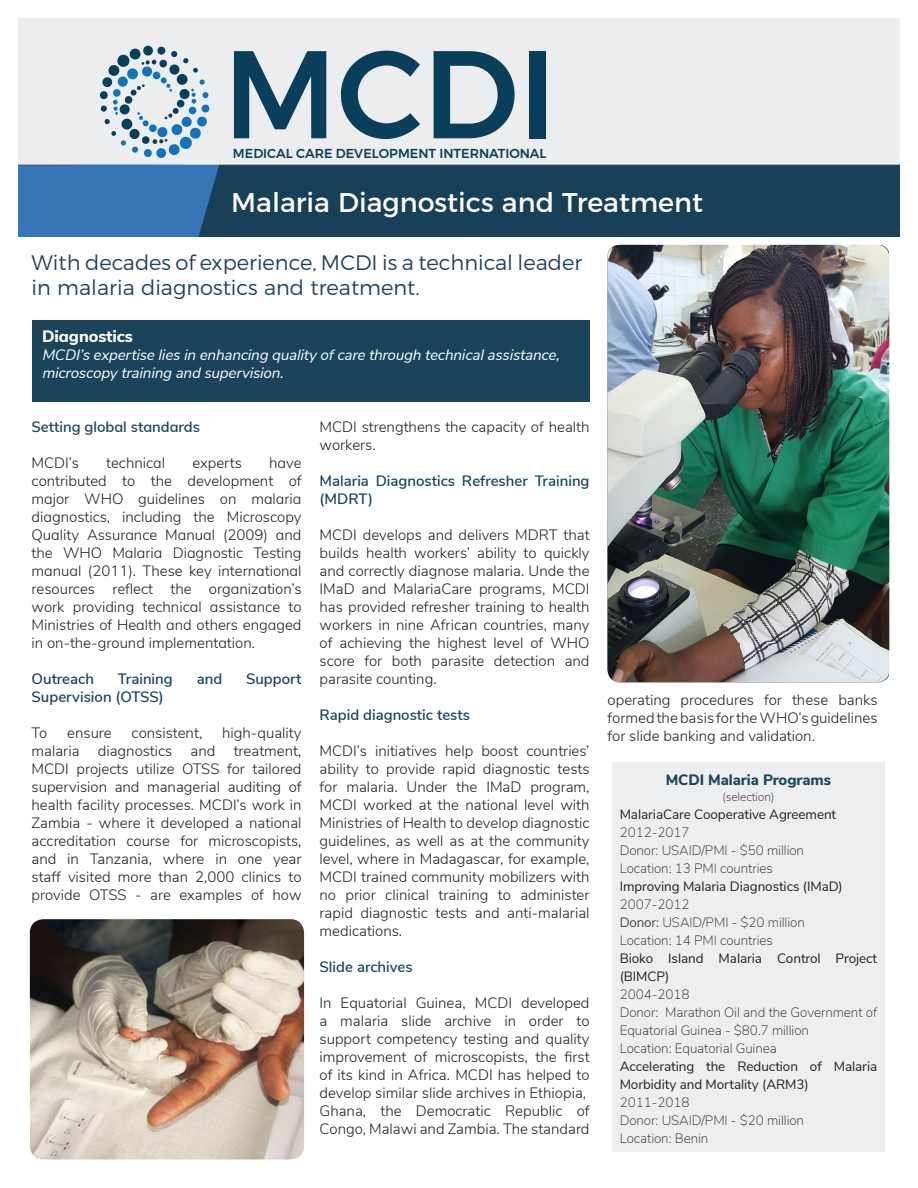
<style>
.page{position:relative;width:918px;height:1188px;background:#fff}
.page>*{position:absolute;margin:0;border:0;box-sizing:border-box;transform-origin:0 0}
.t1{font:500 124.5px "Montserrat";color:#093f5b}
.t2{font:27px "Montserrat";color:#fff}
.t3{font:300 21px/25.2px "Montserrat";color:#23425a}
.t4{font:800 16.5px "Nunito Sans";letter-spacing:-.005em;color:#fff}
.t5{font:300 15px/18px "Nunito Sans";color:#231f20;text-align:justify}
.t6{font:600 15px/18px "Nunito Sans";color:#19445a}
.t7{font:italic 15px/18px "Nunito Sans";color:#fff}
.t8{font:800 15px "Nunito Sans";letter-spacing:-.005em;color:#19445a}
.t9{font:200 13.5px/18px "Nunito Sans";letter-spacing:-.005em;color:#231f20}
.t10{font:13.5px/18px "Nunito Sans";letter-spacing:-.005em;color:#231f20}
.t11{font:500 13.05px "Montserrat";color:#093f5b}
.t12{font:200 12px "Nunito Sans";letter-spacing:-.005em;color:#231f20}
.s1{font-weight:300}
</style>
<div class="page">
<img style="left:18px;top:18px;width:882px;height:219px">
<div style="left:32px;top:320px;width:558px;height:82px;background:#19445a"></div>
<img style="left:608px;top:245px;width:281px;height:437px">
<img style="left:30px;top:919px;width:274px;height:240px">
<div style="left:612px;top:762px;width:273px;height:390px;background:#edeeef"></div>
<svg style="left:100px;top:45px;width:110px;height:114px"></svg>
<p class="t1" style="left:223px;top:17px;width:334px">MCDI</p>
<p class="t11" style="left:233px;top:145px;width:315px">MEDICAL CARE DEVELOPMENT INTERNATIONAL</p>
<p class="t2" style="left:231px;top:180px;width:473px">Malaria Diagnostics and Treatment</p>
<p class="t3" style="left:32px;top:248px;width:552px">With decades of experience, MCDI is a technical leader in malaria diagnostics and treatment.</p>
<p class="t4" style="left:42px;top:324px;width:92px">Diagnostics</p>
<p class="t7" style="left:42px;top:345px;width:521px">MCDI’s expertise lies in enhancing quality of care through technical assistance, microscopy training and supervision.</p>
<p class="t6" style="left:32px;top:417px;width:170px">Setting global standards</p>
<p class="t5" style="left:32px;top:453px;width:49px">MCDI’s</p>
<p class="t5" style="left:106px;top:453px;width:61px">technical</p>
<p class="t5" style="left:192px;top:453px;width:51px">experts</p>
<p class="t5" style="left:32px;top:453px;width:272px;text-indent:238px">have contributed to the development of major WHO guidelines on malaria diagnostics, including the Microscopy Quality Assurance Manual (2009) and the WHO Malaria Diagnostic Testing manual (2011). These key international resources reflect the organization’s work providing technical assistance to Ministries of Health and others engaged in on-the-ground implementation.</p>
<p class="t6" style="left:32px;top:669px;width:64px">Outreach</p>
<p class="t6" style="left:118px;top:669px;width:56px">Training</p>
<p class="t6" style="left:197px;top:669px;width:27px">and</p>
<p class="t6" style="left:246px;top:669px;width:57px">Support</p>
<p class="t6" style="left:32px;top:687px;width:134px">Supervision (OTSS)</p>
<p class="t5" style="left:32px;top:723px;width:17px">To</p>
<p class="t5" style="left:67px;top:723px;width:46px">ensure</p>
<p class="t5" style="left:132px;top:723px;width:72px">consistent,</p>
<p class="t5" style="left:32px;top:723px;width:272px;text-indent:191px">high-quality malaria diagnostics and treatment, MCDI projects utilize OTSS for tailored supervision and managerial auditing of health facility processes. MCDI’s work in Zambia - where it developed a national accreditation course for microscopists, and in Tanzania, where in one year staff visited more than 2,000 clinics to provide OTSS - are examples of how</p>
<p class="t5" style="left:320px;top:417px;width:272px">MCDI strengthens the capacity of health workers.</p>
<p class="t6" style="left:320px;top:471px;width:272px">Malaria Diagnostics Refresher Training (MDRT)</p>
<p class="t5" style="left:320px;top:525px;width:272px">MCDI develops and delivers MDRT that builds health workers’ ability to quickly and correctly diagnose malaria. Unde the IMaD and MalariaCare programs, MCDI has provided refresher training to health workers in nine African countries, many of achieving the highest level of WHO score for both parasite detection and parasite counting.</p>
<p class="t6" style="left:320px;top:705px;width:152px">Rapid diagnostic tests</p>
<p class="t5" style="left:320px;top:741px;width:272px">MCDI’s initiatives help boost countries’ ability to provide rapid diagnostic tests for malaria. Under the IMaD program, MCDI worked at the national level with Ministries of Health to develop diagnostic guidelines, as well as at the community level, where in Madagascar, for example, MCDI trained community mobilizers with no prior clinical training to administer rapid diagnostic tests and anti-malarial medications.</p>
<p class="t6" style="left:320px;top:957px;width:95px">Slide archives</p>
<p class="t5" style="left:320px;top:993px;width:272px">In Equatorial Guinea, MCDI developed a malaria slide archive in order to support competency testing and quality improvement of microscopists, the first of its kind in Africa. MCDI has helped to develop similar slide archives in Ethiopia,</p>
<p class="t5" style="left:320px;top:1101px;width:272px">Ghana, the Democratic Republic of<br>Congo, Malawi and Zambia. The standard</p>
<p class="t5" style="left:608px;top:690px;width:272px">operating procedures for these banks formed the basis for the WHO’s guidelines for slide banking and validation.</p>
<p class="t8" style="left:666px;top:769px;width:167px">MCDI Malaria Programs</p>
<p class="t12" style="left:722px;top:789px;width:53px">(selection)</p>
<p class="t10" style="left:620px;top:805px;width:218px">MalariaCare Cooperative Agreement</p>
<p class="t9" style="left:620px;top:823px;width:71px">2012-2017</p>
<p class="t9" style="left:620px;top:841px;width:186px">Donor: USAID/PMI - $50 million</p>
<p class="t9" style="left:620px;top:859px;width:155px">Location: 13 PMI countries</p>
<p class="t10" style="left:620px;top:877px;width:225px">Improving Malaria Diagnostics (IMaD)</p>
<p class="t9" style="left:620px;top:895px;width:71px">2007-2012</p>
<p class="t9" style="left:620px;top:913px;width:187px"><span class="s1">Donor:</span> USAID/PMI - $20 million</p>
<p class="t9" style="left:620px;top:931px;width:155px">Location: 14 PMI countries</p>
<p class="t10" style="left:620px;top:949px;width:259px">Bioko Island Malaria Control Project (BIMCP)</p>
<p class="t9" style="left:620px;top:985px;width:71px">2004-2018</p>
<p class="t9" style="left:620px;top:1003px;width:259px">Donor: Marathon Oil and the Government of<br>Equatorial Guinea - $80.7 million</p>
<p class="t9" style="left:620px;top:1039px;width:159px">Location: Equatorial Guinea</p>
<p class="t10" style="left:620px;top:1057px;width:259px">Accelerating the Reduction of Malaria<br>Morbidity and Mortality (ARM3)</p>
<p class="t9" style="left:620px;top:1093px;width:71px">2011-2018</p>
<p class="t9" style="left:620px;top:1111px;width:186px">Donor: USAID/PMI - $20 million</p>
<p class="t9" style="left:620px;top:1129px;width:90px">Location: Benin</p>
</div>
